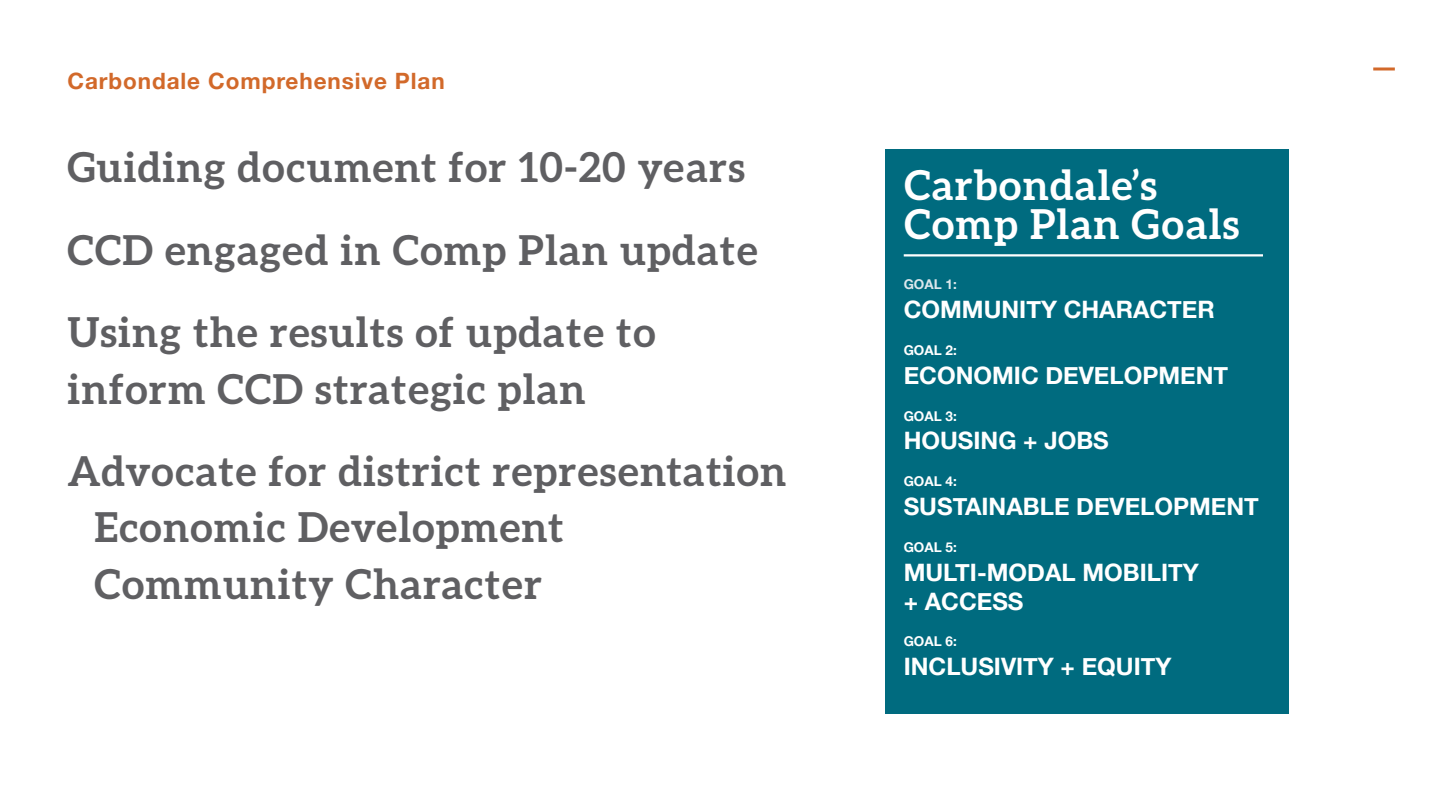
<style>
.page{position:relative;width:1440px;height:810px;background:#fff}
.page>*{position:absolute;margin:0;border:0;box-sizing:border-box;transform-origin:0 0}
.Bullets{font:700 41.25px/56.2px "Aleo";letter-spacing:.03em;color:#5f5f62}
.Bullets-2{font:700 41.25px "Aleo";letter-spacing:.03em;color:#fff}
.t1{font:700 24px/28.8px "Helvetica Neue";color:#fff}
.t2{font:700 22.5px "Helvetica Neue";letter-spacing:.04em;color:#d2692a}
.t3{font:700 13.5px "Helvetica Neue";color:#fff}
.t4{font:700 13.5px "Helvetica Neue";color:#dce7ec}
</style>
<div class="page">
<div style="left:885px;top:149px;width:403px;height:565px;background:#006b7f"></div>
<hr style="left:904px;top:254px;width:359px;height:2px;background:#fff">
<hr style="left:1373px;top:68px;width:22px;height:2px;background:#d2692a">
<p class="t2" style="left:68px;top:64px;width:379px">Carbondale Comprehensive Plan</p>
<p class="Bullets" style="left:68px;top:139px;width:679px">Guiding document for 10-20 years</p>
<p class="Bullets" style="left:68px;top:221px;width:692px">CCD engaged in Comp Plan update</p>
<p class="Bullets" style="left:68px;top:304px;width:590px">Using the results of update to inform CCD strategic plan</p>
<p class="Bullets" style="left:95px;top:442px;width:693px;text-indent:-27px">Advocate for district representation<br>Economic Development<br>Community Character</p>
<p class="Bullets-2" style="left:904px;top:161px;width:254px">Carbondale’s</p>
<p class="Bullets-2" style="left:904px;top:200px;width:337px">Comp Plan Goals</p>
<p class="t4" style="left:904px;top:274px;width:55px">GOAL 1:</p>
<p class="t1" style="left:904px;top:296px;width:313px">COMMUNITY CHARACTER</p>
<p class="t3" style="left:904px;top:339px;width:55px">GOAL 2:</p>
<p class="t1" style="left:904px;top:361px;width:326px">ECONOMIC DEVELOPMENT</p>
<p class="t3" style="left:904px;top:405px;width:55px">GOAL 3:</p>
<p class="t1" style="left:904px;top:427px;width:207px">HOUSING + JOBS</p>
<p class="t3" style="left:904px;top:471px;width:55px">GOAL 4:</p>
<p class="t1" style="left:904px;top:493px;width:357px">SUSTAINABLE DEVELOPMENT</p>
<p class="t3" style="left:904px;top:537px;width:55px">GOAL 5:</p>
<p class="t1" style="left:904px;top:558px;width:297px">MULTI-MODAL MOBILITY + ACCESS</p>
<p class="t3" style="left:904px;top:631px;width:55px">GOAL 6:</p>
<p class="t1" style="left:904px;top:653px;width:269px">INCLUSIVITY + EQUITY</p>
</div>
